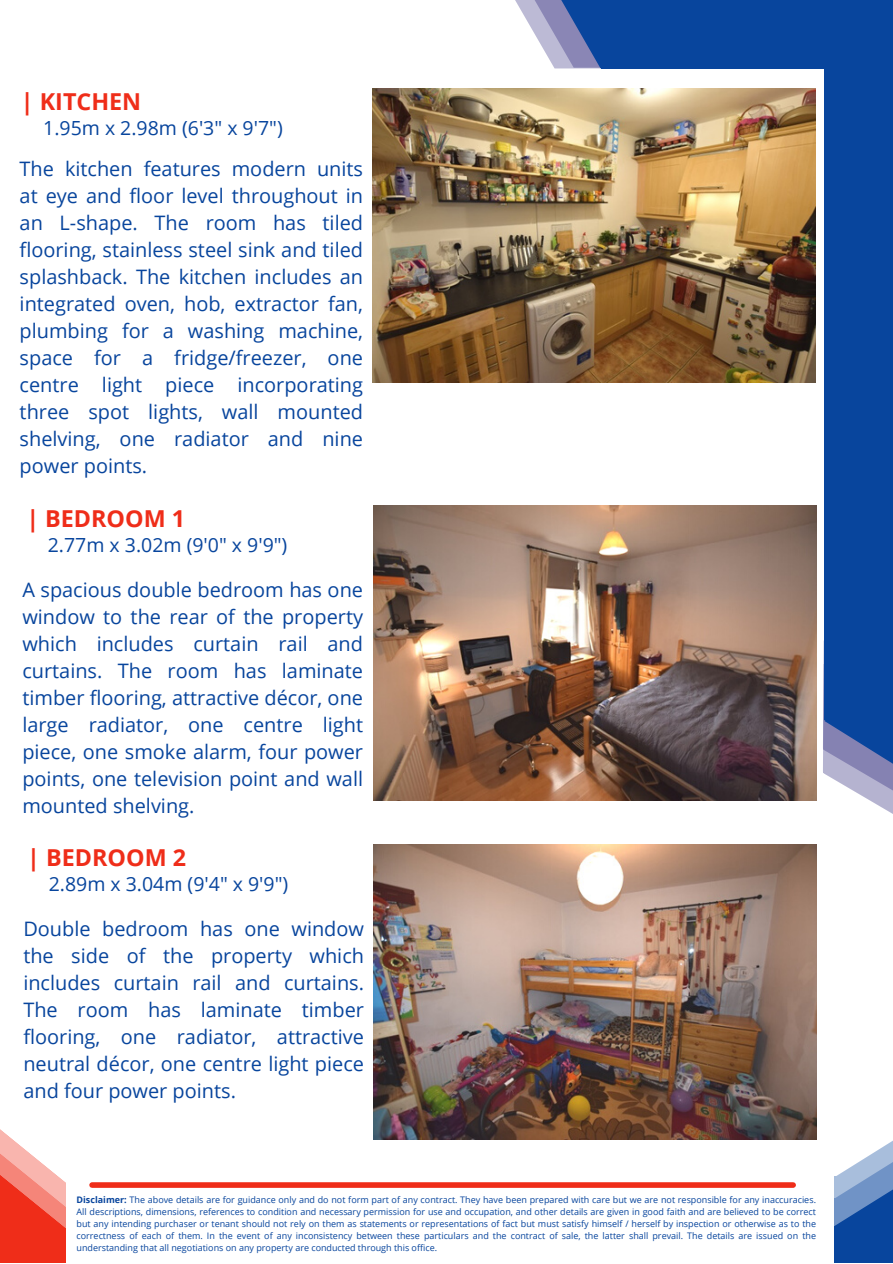
<style>
.page{position:relative;width:893px;height:1264px;background:#fff}
.page>*{position:absolute;margin:0;border:0;box-sizing:border-box;transform-origin:0 0}
.t1{font:700 23.25px "Open Sans";color:#ef2d19}
.t2{font:19.95px/27px "Open Sans";color:#08459d;text-align:justify}
.t3{font:19.5px "Open Sans";color:#08459d}
.t4{font:9px/12px "Open Sans";color:#08459d;text-align:justify}
.s1{font-weight:700}
</style>
<div class="page">
<svg style="left:515px;top:0;width:13px;height:22px"></svg>
<svg style="left:528px;top:0;width:27px;height:68px;fill:#bcbad5"></svg>
<div style="left:601px;top:0;width:291px;height:68px;background:#08459d"></div>
<img style="left:373px;top:88px;width:442px;height:295px">
<div style="left:824px;top:1px;width:68px;height:719px;background:#08459d"></div>
<svg style="left:555px;top:0;width:46px;height:68px;background:#556ead"></svg>
<svg style="left:823px;top:640px;width:69px;height:174px"></svg>
<div style="left:92px;top:1182px;width:701px;height:5px;background:#ef2d19"></div>
<div style="left:834px;top:1176px;width:58px;height:86px;background:#08459d"></div>
<svg style="left:835px;top:1141px;width:57px;height:85px"></svg>
<svg style="left:0;top:1129px;width:66px;height:133px"></svg>
<img style="left:374px;top:505px;width:442px;height:295px">
<img style="left:374px;top:844px;width:442px;height:295px">
<p class="t1" style="left:21px;top:85px;width:122px">| KITCHEN</p>
<p class="t3" style="left:43px;top:114px;width:241px">1.95m x 2.98m (6'3" x 9'7")</p>
<p class="t2" style="left:20px;top:155px;width:345px">The kitchen features modern units at eye and floor level throughout in an L-shape. The room has tiled flooring, stainless steel sink and tiled splashback. The kitchen includes an integrated oven, hob, extractor fan, plumbing for a washing machine, space for a fridge/freezer, one centre light piece incorporating three spot lights, wall mounted shelving, one radiator and nine power points.</p>
<p class="t1" style="left:26px;top:502px;width:160px">| BEDROOM 1</p>
<p class="t3" style="left:48px;top:531px;width:241px">2.77m x 3.02m (9'0" x 9'9")</p>
<p class="t2" style="left:22px;top:575px;width:342px">A spacious double bedroom has one window to the rear of the property which includes curtain rail and curtains. The room has laminate timber flooring, attractive décor, one large radiator, one centre light piece, one smoke alarm, four power points, one television point and wall mounted shelving.</p>
<p class="t1" style="left:27px;top:841px;width:160px">| BEDROOM 2</p>
<p class="t3" style="left:49px;top:870px;width:241px">2.89m x 3.04m (9'4" x 9'9")</p>
<p class="t2" style="left:23px;top:914px;width:342px">Double bedroom has one window the side of the property which includes curtain rail and curtains.<br>The room has laminate timber flooring, one radiator, attractive neutral décor, one centre light piece and four power points.</p>
<p class="t4" style="left:77px;top:1193px;width:741px"><span class="s1">Disclaimer:</span> The above details are for guidance only and do not form part of any contract. They have been prepared with care but we are not responsible for any inaccuracies.<br>All descriptions, dimensions, references to condition and necessary permission for use and occupation, and other details are given in good faith and are believed to be correct but any intending purchaser or tenant should not rely on them as statements or representations of fact but must satisfy himself / herself by inspection or otherwise as to the correctness of each of them. In the event of any inconsistency between these particulars and the contract of sale, the latter shall prevail. The details are issued on the understanding that all negotiations on any property are conducted through this office.</p>
</div>
